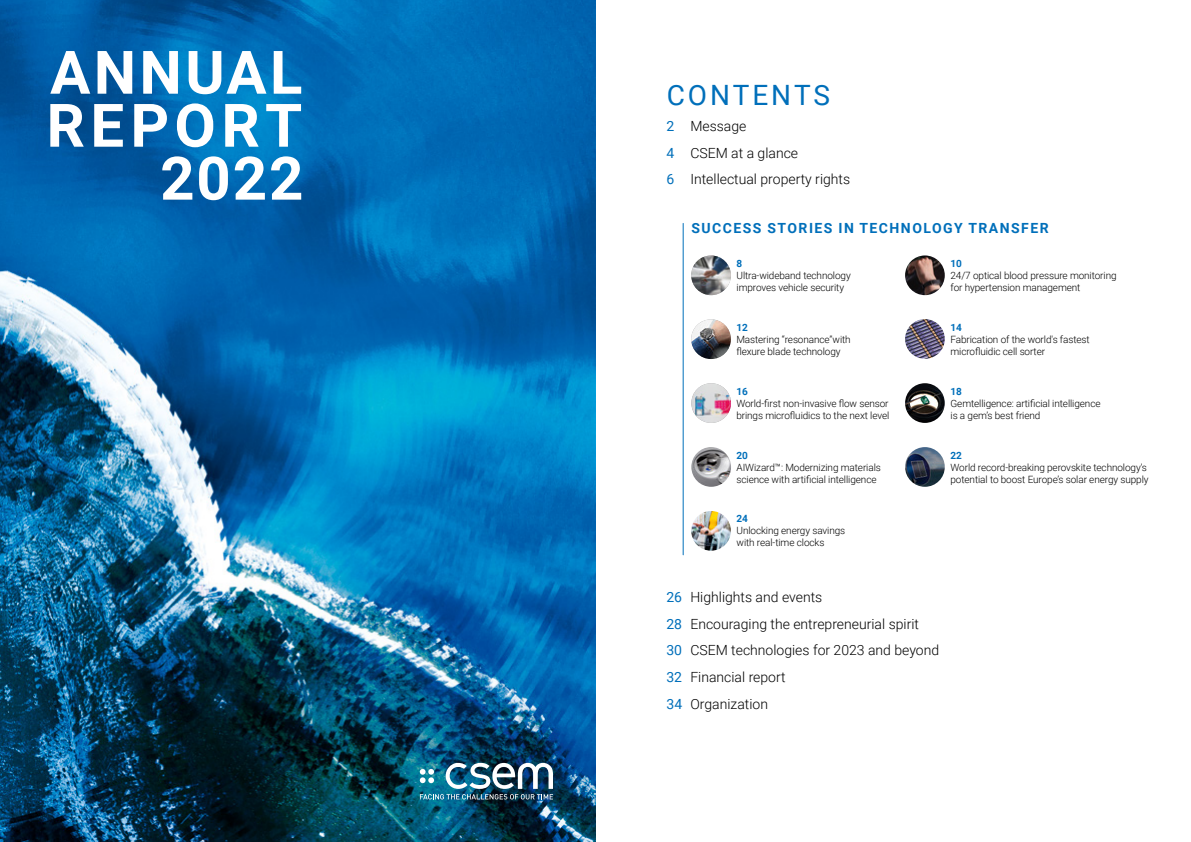
<style>
.page{position:relative;width:1191px;height:842px;background:#fff}
.page>*{position:absolute;margin:0;border:0;box-sizing:border-box;transform-origin:0 0}
.t1{font:700 60px/53px "Roboto";letter-spacing:.075em;color:#fff}
.t2{font:700 60px "Roboto";letter-spacing:.055em;color:#fff}
.sommaire_titre{font:28px "Roboto";letter-spacing:.1em;color:#006fba}
.sommaire_liens{font:300 14px "Roboto";color:#000}
.sous-titre_secteur{font:700 14px "Roboto";letter-spacing:.105em;color:#006fba}
.titre-sommaire{font:300 10px/12px "Roboto";letter-spacing:-.01em;color:#000}
.s1{font-weight:400;color:#006fba}
.s2{font-weight:700;color:#006fba}
</style>
<div class="page">
<img style="left:0;top:0;width:595px;height:842px">
<img style="left:420px;top:763px;width:133px;height:36px">
<hr style="left:682px;top:223px;width:1px;height:332px;background:#006fba">
<img style="left:691px;top:255px;width:40px;height:40px;border-radius:20px">
<img style="left:905px;top:255px;width:39px;height:40px;border-radius:20px">
<img style="left:691px;top:319px;width:40px;height:40px;border-radius:20px">
<img style="left:905px;top:319px;width:39px;height:40px;border-radius:20px">
<img style="left:691px;top:383px;width:40px;height:40px;border-radius:20px">
<img style="left:905px;top:383px;width:39px;height:40px;border-radius:20px">
<img style="left:691px;top:447px;width:40px;height:40px;border-radius:20px">
<img style="left:905px;top:447px;width:39px;height:40px;border-radius:20px">
<img style="left:691px;top:511px;width:40px;height:40px;border-radius:20px">
<p class="t1" style="left:47px;top:44px;width:257px">ANNUAL<br>REPORT</p>
<p class="t2" style="left:160px;top:136px;width:145px">2022</p>
<p class="sommaire_titre" style="left:667px;top:75px;width:165px">CONTENTS</p>
<p class="sommaire_liens" style="left:666px;top:117px;width:82px"><span class="s1">2</span> Message</p>
<p class="sommaire_liens" style="left:666px;top:143px;width:133px"><span class="s1">4</span> CSEM at a glance</p>
<p class="sommaire_liens" style="left:666px;top:170px;width:185px"><span class="s1">6</span> Intellectual property rights</p>
<p class="sous-titre_secteur" style="left:691px;top:219px;width:359px">SUCCESS STORIES IN TECHNOLOGY TRANSFER</p>
<p class="titre-sommaire" style="left:736px;top:257px;width:116px"><span class="s2">8<br></span>Ultra-wideband technology improves vehicle security</p>
<p class="titre-sommaire" style="left:950px;top:257px;width:168px"><span class="s2">10<br></span>24/7 optical blood pressure monitoring for hypertension management</p>
<p class="titre-sommaire" style="left:736px;top:321px;width:116px"><span class="s2">12<br></span>Mastering “resonance”with flexure blade technology</p>
<p class="titre-sommaire" style="left:950px;top:321px;width:141px"><span class="s2">14<br></span>Fabrication of the world's fastest microfluidic cell sorter</p>
<p class="titre-sommaire" style="left:736px;top:385px;width:154px"><span class="s2">16<br></span>World-first non-invasive flow sensor brings microfluidics to the next level</p>
<p class="titre-sommaire" style="left:950px;top:385px;width:151px"><span class="s2">18<br></span>Gemtelligence: artificial intelligence is a gem’s best friend</p>
<p class="titre-sommaire" style="left:736px;top:449px;width:146px"><span class="s2">20<br></span>AIWizard™: Modernizing materials science with artificial intelligence</p>
<p class="titre-sommaire" style="left:950px;top:449px;width:199px"><span class="s2">22<br></span>World record-breaking perovskite technology’s potential to boost Europe’s solar energy supply</p>
<p class="titre-sommaire" style="left:736px;top:512px;width:110px"><span class="s2">24<br></span>Unlocking energy savings with real-time clocks</p>
<p class="sommaire_liens" style="left:666px;top:588px;width:157px"><span class="s1">26</span> Highlights and events</p>
<p class="sommaire_liens" style="left:666px;top:614px;width:254px"><span class="s1">28</span> Encouraging the entrepreneurial spirit</p>
<p class="sommaire_liens" style="left:666px;top:641px;width:274px"><span class="s1">30</span> CSEM technologies for 2023 and beyond</p>
<p class="sommaire_liens" style="left:666px;top:667px;width:121px"><span class="s1">32</span> Financial report</p>
<p class="sommaire_liens" style="left:666px;top:694px;width:103px"><span class="s1">34</span> Organization</p>
</div>
